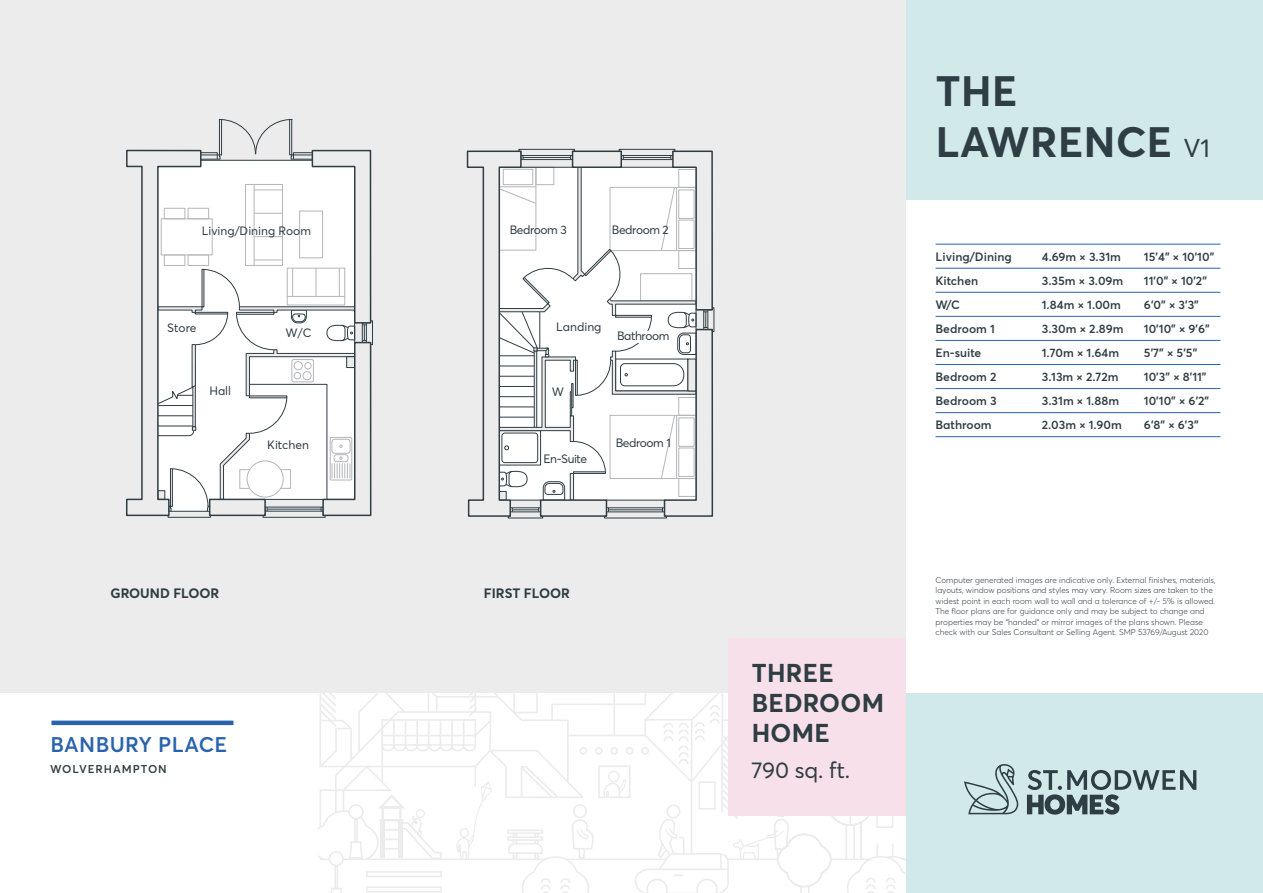
<style>
.page{position:relative;width:1263px;height:893px;background:#fff}
.page>*{position:absolute;margin:0;border:0;box-sizing:border-box;transform-origin:0 0}
.t1{font:700 42px/51px "Averta Std";letter-spacing:.01em;color:#2f3d45}
.t2{font:700 25.5px/30px "Averta Std";letter-spacing:.01em;color:#2f3d45}
.t3{font:22.5px "Averta Std";letter-spacing:-.01em;color:#2f3d45}
.t4{font:600 21px "Averta Std";letter-spacing:.02em;color:#2863ad}
.t5{font:700 13.5px "Averta Std";color:#2f3d45}
.t6{font:600 12px "Averta Std";color:#2f3d45}
.t7{font:12px "Averta Std";letter-spacing:-.035em;color:#2f3d45}
.t8{font:12px "Averta Std";color:#2f3d45}
.t9{font:600 11.25px "Averta Std";letter-spacing:.085em;color:#2f3d45}
.t10{font:300 8.25px/10.5px "Averta Std";color:#2f3d45}
.s1{font-weight:400;font-size:25.5px}
</style>
<div class="page">
<svg style="left:320px;top:693px;width:408px;height:200px"></svg>
<hr style="left:334px;top:865px;width:4px;height:24px;background:#ececec">
<svg style="left:456px;top:781px;width:36px;height:79px"></svg>
<svg style="left:319px;top:795px;width:123px;height:93px"></svg>
<svg style="left:635px;top:778px;width:271px;height:115px"></svg>
<hr style="left:861px;top:822px;width:1px;height:37px;background:#ececec">
<svg style="left:603px;top:771px;width:24px;height:26px"></svg>
<svg style="left:522px;top:804px;width:72px;height:89px"></svg>
<div style="left:906px;top:693px;width:357px;height:200px;background:#d1eae9"></div>
<div style="left:906px;top:0;width:357px;height:200px;background:#d1eae9"></div>
<svg style="left:964px;top:764px;width:54px;height:50px"></svg>
<svg style="left:1027px;top:770px;width:169px;height:45px"></svg>
<hr style="left:51px;top:721px;width:182px;height:4px;background:#2863ad">
<div style="left:0;top:0;width:906px;height:693px;background:#ececec"></div>
<div style="left:728px;top:639px;width:178px;height:177px;background:#f8e0ea"></div>
<hr style="left:935px;top:244px;width:285px;height:1px;background:#2863ad">
<hr style="left:935px;top:268px;width:285px;height:1px;background:#2863ad">
<hr style="left:935px;top:292px;width:285px;height:1px;background:#2863ad">
<hr style="left:935px;top:316px;width:285px;height:1px;background:#2863ad">
<hr style="left:935px;top:340px;width:285px;height:1px;background:#2863ad">
<hr style="left:935px;top:364px;width:285px;height:1px;background:#2863ad">
<hr style="left:935px;top:388px;width:285px;height:1px;background:#2863ad">
<hr style="left:935px;top:412px;width:285px;height:1px;background:#2863ad">
<hr style="left:935px;top:436px;width:285px;height:1px;background:#2863ad">
<svg style="left:126px;top:119px;width:247px;height:399px"></svg>
<svg style="left:466px;top:149px;width:249px;height:370px"></svg>
<div style="left:638px;top:331px;width:12px;height:11px;background:#fff"></div>
<h3 class="t8" style="left:202px;top:223px;width:111px">Living/Dining Room</h3>
<h3 class="t7" style="left:510px;top:221px;width:58px">Bedroom 3</h3>
<h3 class="t7" style="left:599px;top:220px;width:58px">Bedroom 3</h3>
<h3 class="t7" style="left:612px;top:221px;width:58px">Bedroom 2</h3>
<h3 class="t7" style="left:167px;top:319px;width:31px">Store</h3>
<h3 class="t7" style="left:286px;top:325px;width:27px">W/C</h3>
<h3 class="t8" style="left:556px;top:318px;width:47px">Landing</h3>
<h3 class="t7" style="left:617px;top:327px;width:54px">Bathroom</h3>
<h3 class="t7" style="left:209px;top:383px;width:23px">Hall</h3>
<h3 class="t7" style="left:552px;top:384px;width:14px">W</h3>
<h3 class="t8" style="left:267px;top:437px;width:43px">Kitchen</h3>
<h3 class="t7" style="left:616px;top:434px;width:57px">Bedroom 1</h3>
<h3 class="t7" style="left:543px;top:450px;width:45px">En-Suite</h3>
<h3 class="t5" style="left:111px;top:584px;width:110px">GROUND FLOOR</h3>
<h3 class="t5" style="left:484px;top:584px;width:88px">FIRST FLOOR</h3>
<h3 class="t4" style="left:50px;top:730px;width:178px">BANBURY PLACE</h3>
<h3 class="t9" style="left:50px;top:761px;width:118px">WOLVERHAMPTON</h3>
<h1 class="t1" style="left:936px;top:64px;width:276px">THE<br>LAWRENCE <span class="s1">V1</span></h1>
<h3 class="t6" style="left:935px;top:248px;width:78px">Living/Dining</h3>
<h3 class="t6" style="left:1042px;top:248px;width:81px">4.69m × 3.31m</h3>
<h3 class="t6" style="left:1144px;top:248px;width:72px">15’4” × 10’10”</h3>
<h3 class="t6" style="left:935px;top:272px;width:44px">Kitchen</h3>
<h3 class="t6" style="left:1042px;top:272px;width:83px">3.35m × 3.09m</h3>
<h3 class="t6" style="left:1144px;top:272px;width:65px">11’0” × 10’2”</h3>
<h3 class="t6" style="left:935px;top:296px;width:26px">W/C</h3>
<h3 class="t6" style="left:1042px;top:296px;width:81px">1.84m × 1.00m</h3>
<h3 class="t6" style="left:1144px;top:296px;width:57px">6’0” × 3’3”</h3>
<h3 class="t6" style="left:935px;top:320px;width:61px">Bedroom 1</h3>
<h3 class="t6" style="left:1042px;top:320px;width:83px">3.30m × 2.89m</h3>
<h3 class="t6" style="left:1144px;top:320px;width:67px">10’10” × 9’6”</h3>
<h3 class="t6" style="left:935px;top:344px;width:47px">En-suite</h3>
<h3 class="t6" style="left:1042px;top:344px;width:79px">1.70m × 1.64m</h3>
<h3 class="t6" style="left:1144px;top:344px;width:55px">5’7” × 5’5”</h3>
<h3 class="t6" style="left:935px;top:368px;width:63px">Bedroom 2</h3>
<h3 class="t6" style="left:1042px;top:368px;width:78px">3.13m × 2.72m</h3>
<h3 class="t6" style="left:1144px;top:368px;width:64px">10’3” × 8’11”</h3>
<h3 class="t6" style="left:935px;top:392px;width:63px">Bedroom 3</h3>
<h3 class="t6" style="left:1042px;top:392px;width:79px">3.31m × 1.88m</h3>
<h3 class="t6" style="left:1144px;top:392px;width:67px">10’10” × 6’2”</h3>
<h3 class="t6" style="left:935px;top:416px;width:58px">Bathroom</h3>
<h3 class="t6" style="left:1042px;top:416px;width:82px">2.03m × 1.90m</h3>
<h3 class="t6" style="left:1144px;top:416px;width:56px">6’8” × 6’3”</h3>
<h2 class="t2" style="left:752px;top:657px;width:134px">THREE<br>BEDROOM<br>HOME</h2>
<h3 class="t3" style="left:752px;top:754px;width:100px">790 sq. ft.</h3>
<p class="t10" style="left:935px;top:574px;width:281px">Computer generated images are indicative only. External finishes, materials, layouts, window positions and styles may vary. Room sizes are taken to the widest point in each room wall to wall and a tolerance of +/- 5% is allowed.<br>The floor plans are for guidance only and may be subject to change and properties may be “handed” or mirror images of the plans shown. Please check with our Sales Consultant or Selling Agent. SMP 53769/August 2020</p>
</div>
